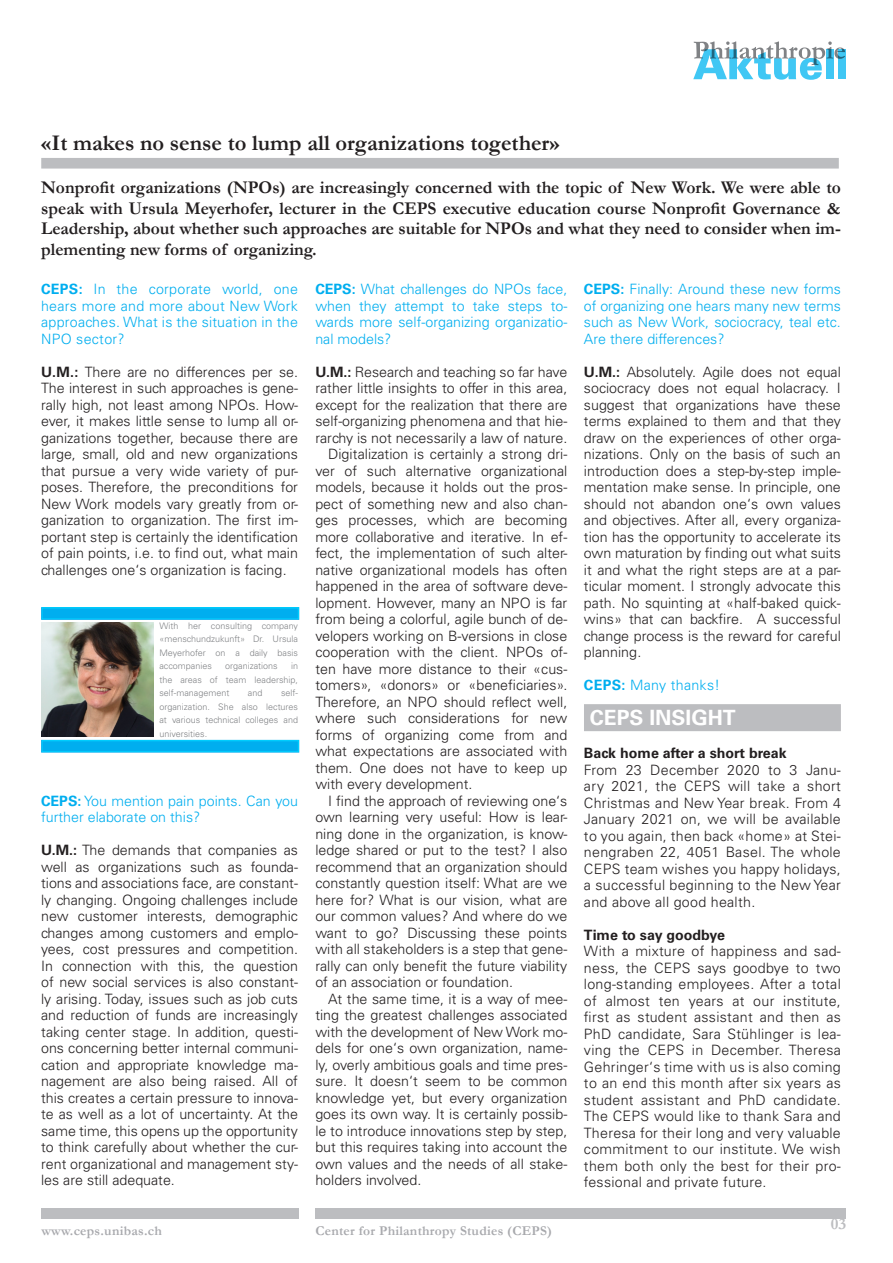
<style>
.page{position:relative;width:893px;height:1263px;background:#fff}
.page>*{position:absolute;margin:0;border:0;box-sizing:border-box;transform-origin:0 0}
.t1{font:700 22.5px "Garamond";color:#231f20}
.t2{font:700 21px "Univers LT Std";color:#fff}
.t3{font:700 18px/20.7px "Garamond";color:#231f20;text-align:justify}
.t4{font:700 16.5px "Garamond";color:#bcbdc0}
.Lauftext{font:300 14.25px/16.5px "Univers LT Std";color:#231f20;text-align:justify}
.Lauftext-2{font:300 14.25px/16.5px "Univers LT Std";color:#00aeef;text-align:justify}
.t5{font:700 14.25px "Univers LT Std";color:#231f20}
.Lauftext-3{font:300 14.25px "Univers LT Std";letter-spacing:.02em;color:#00aeef}
.t6{font:700 13.5px "Garamond";letter-spacing:.02em;color:#a8a9ad}
.Lauftext-4{font:300 9px/13.5px "Univers LT Std";color:#808285;text-align:justify}
.s1{font-weight:700}
</style>
<div class="page">
<div style="left:315px;top:1208px;width:531px;height:10px;background:#bcbdc0"></div>
<div style="left:41px;top:1208px;width:257px;height:10px;background:#bcbdc0"></div>
<div style="left:838px;top:49px;width:8px;height:30px;background:#40c7f4"></div>
<svg style="left:693px;top:41px;width:152px;height:39px"></svg>
<div style="left:41px;top:158px;width:798px;height:11px;background:#bcbdc0"></div>
<div style="left:42px;top:608px;width:256px;height:11px;background:#00aeef"></div>
<div style="left:41px;top:607px;width:258px;height:13px;border:2px solid #00aeef"></div>
<div style="left:42px;top:741px;width:256px;height:11px;background:#00aeef"></div>
<div style="left:41px;top:740px;width:258px;height:13px;border:2px solid #00aeef"></div>
<div style="left:584px;top:704px;width:257px;height:27px;background:#bcbdc0"></div>
<img style="left:41px;top:622px;width:112px;height:115px">
<p class="t1" style="left:41px;top:127px;width:520px">«It makes no sense to lump all organizations together»</p>
<p class="t3" style="left:41px;top:177px;width:801px">Nonprofit organizations (NPOs) are increasingly concerned with the topic of New Work. We were able to speak with Ursula Meyerhofer, lecturer in the CEPS executive education course Nonprofit Governance &amp; Leadership, about whether such approaches are suitable for NPOs and what they need to consider when im&shy;plementing new forms of organizing.</p>
<p class="Lauftext-2" style="left:41px;top:281px;width:258px"><span class="s1">CEPS:</span> In the corporate world, one hears more and more about New Work approaches. What is the situation in the NPO sector?</p>
<p class="Lauftext" style="left:41px;top:363px;width:258px"><span class="s1">U.M.:</span> There are no differences per se.<br>The interest in such approaches is gene&shy;rally high, not least among NPOs. How&shy;ever, it makes little sense to lump all or&shy;ganizations together, because there are large, small, old and new organizations that pursue a very wide variety of pur&shy;poses. Therefore, the preconditions for New Work models vary greatly from or&shy;ganization to organization. The first im&shy;portant step is certainly the identification of pain points, i.e. to find out, what main challenges one‘s organization is facing.</p>
<p class="Lauftext-2" style="left:315px;top:281px;width:253px"><span class="s1">CEPS:</span> What challenges do NPOs face, when they attempt to take steps to&shy;wards more self-organizing organizatio&shy;nal models?</p>
<p class="Lauftext" style="left:315px;top:363px;width:253px"><span class="s1">U.M.:</span> Research and teaching so far have rather little insights to offer in this area, except for the realization that there are self-organizing phenomena and that hie&shy;rarchy is not necessarily a law of nature.</p>
<p class="Lauftext" style="left:315px;top:446px;width:253px;text-indent:13px">Digitalization is certainly a strong dri&shy;ver of such alternative organizational models, because it holds out the pros&shy;pect of something new and also chan&shy;ges processes, which are becoming more collaborative and iterative. In ef&shy;fect, the implementation of such alter&shy;native organizational models has often happened in the area of software deve&shy;lopment. However, many an NPO is far from being a colorful, agile bunch of de&shy;velopers working on B-versions in close cooperation with the client. NPOs of&shy;ten have more distance to their «cus&shy;tomers», «donors» or «beneficiaries».<br>Therefore, an NPO should reflect well, where such considerations for new forms of organizing come from and what expectations are associated with them. One does not have to keep up with every development.</p>
<p class="Lauftext" style="left:315px;top:792px;width:253px;text-indent:13px">I find the approach of reviewing one‘s own learning very useful: How is lear&shy;ning done in the organization, is know&shy;ledge shared or put to the test? I also recommend that an organization should constantly question itself: What are we here for? What is our vision, what are our common values? And where do we want to go? Discussing these points with all stakeholders is a step that gene&shy;rally can only benefit the future viability of an association or foundation.</p>
<p class="Lauftext" style="left:315px;top:990px;width:253px;text-indent:13px">At the same time, it is a way of mee&shy;ting the greatest challenges associated with the development of New Work mo&shy;dels for one‘s own organization, name&shy;ly, overly ambitious goals and time pres&shy;sure. It doesn‘t seem to be common knowledge yet, but every organization goes its own way. It is certainly possib&shy;le to introduce innovations step by step, but this requires taking into account the own values and the needs of all stake&shy;holders involved.</p>
<p class="Lauftext-2" style="left:584px;top:281px;width:258px"><span class="s1">CEPS:</span> Finally: Around these new forms of organizing one hears many new terms such as New Work, sociocracy, teal etc.<br>Are there differences?</p>
<p class="Lauftext" style="left:584px;top:363px;width:258px"><span class="s1">U.M.:</span> Absolutely. Agile does not equal sociocracy does not equal holacracy. I suggest that organizations have these terms explained to them and that they draw on the experiences of other orga&shy;nizations. Only on the basis of such an introduction does a step-by-step imple&shy;mentation make sense. In principle, one should not abandon one‘s own values and objectives. After all, every organiza&shy;tion has the opportunity to accelerate its own maturation by finding out what suits it and what the right steps are at a par&shy;ticular moment. I strongly advocate this path. No squinting at «half-baked quick&shy;wins» that can backfire. A successful change process is the reward for careful planning.</p>
<p class="Lauftext-3" style="left:584px;top:677px;width:138px"><span class="s1">CEPS:</span> Many thanks!</p>
<p class="Lauftext-4" style="left:159px;top:619px;width:140px">With her consulting company «menschundzukunft» Dr. Ursula Meyerhofer on a daily basis accompanies</p>
<p class="Lauftext-4" style="left:159px;top:659px;width:140px;text-indent:132px">in the areas of team leadership, self-management</p>
<p class="Lauftext-4" style="left:225px;top:659px;width:54px">organizations</p>
<p class="Lauftext-4" style="left:159px;top:686px;width:140px;text-indent:122px">self&shy;organization. She also lectures at various technical colleges and universities.</p>
<p class="Lauftext-4" style="left:248px;top:686px;width:16px">and</p>
<p class="t2" style="left:590px;top:705px;width:147px">CEPS INSIGHT</p>
<p class="t5" style="left:584px;top:745px;width:204px">Back home after a short break</p>
<p class="Lauftext" style="left:584px;top:761px;width:258px">From 23 December 2020 to 3 Janu&shy;ary 2021, the CEPS will take a short Christmas and New Year break. From 4<br>January 2021 on, we will be available to you again, then back «home» at Stei&shy;nengraben 22, 4051 Basel. The whole CEPS team wishes you happy holidays, a successful beginning to the New Year and above all good health.</p>
<p class="t5" style="left:584px;top:926px;width:143px">Time to say goodbye</p>
<p class="Lauftext" style="left:584px;top:943px;width:258px">With a mixture of happiness and sad&shy;ness, the CEPS says goodbye to two long-standing employees. After a total of almost ten years at our institute, first as student assistant and then as PhD candidate, Sara Stühlinger is lea&shy;ving the CEPS in December. Theresa Gehringer‘s time with us is also coming to an end this month after six years as student assistant and PhD candidate.<br>The CEPS would like to thank Sara and Theresa for their long and very valuable commitment to our institute. We wish them both only the best for their pro&shy;fessional and private future.</p>
<p class="Lauftext-2" style="left:41px;top:792px;width:258px"><span class="s1">CEPS:</span> You mention pain points. Can you further elaborate on this?</p>
<p class="Lauftext" style="left:41px;top:842px;width:258px"><span class="s1">U.M.:</span> The demands that companies as well as organizations such as founda&shy;tions and associations face, are constant&shy;ly changing. Ongoing challenges include new customer interests, demographic changes among customers and emplo&shy;yees, cost pressures and competition.<br>In connection with this, the question of new social services is also constant&shy;ly arising. Today, issues such as job cuts and reduction of funds are increasingly taking center stage. In addition, questi&shy;ons concerning better internal communi&shy;cation and appropriate knowledge ma&shy;nagement are also being raised. All of this creates a certain pressure to innova&shy;te as well as a lot of uncertainty. At the same time, this opens up the opportunity to think carefully about whether the cur&shy;rent organizational and management sty&shy;les are still adequate.</p>
<p class="t6" style="left:41px;top:1221px;width:122px">www.ceps.unibas.ch</p>
<p class="t6" style="left:315px;top:1221px;width:238px">Center for Philanthropy Studies (CEPS)</p>
<p class="t4" style="left:831px;top:1213px;width:17px">03</p>
</div>
